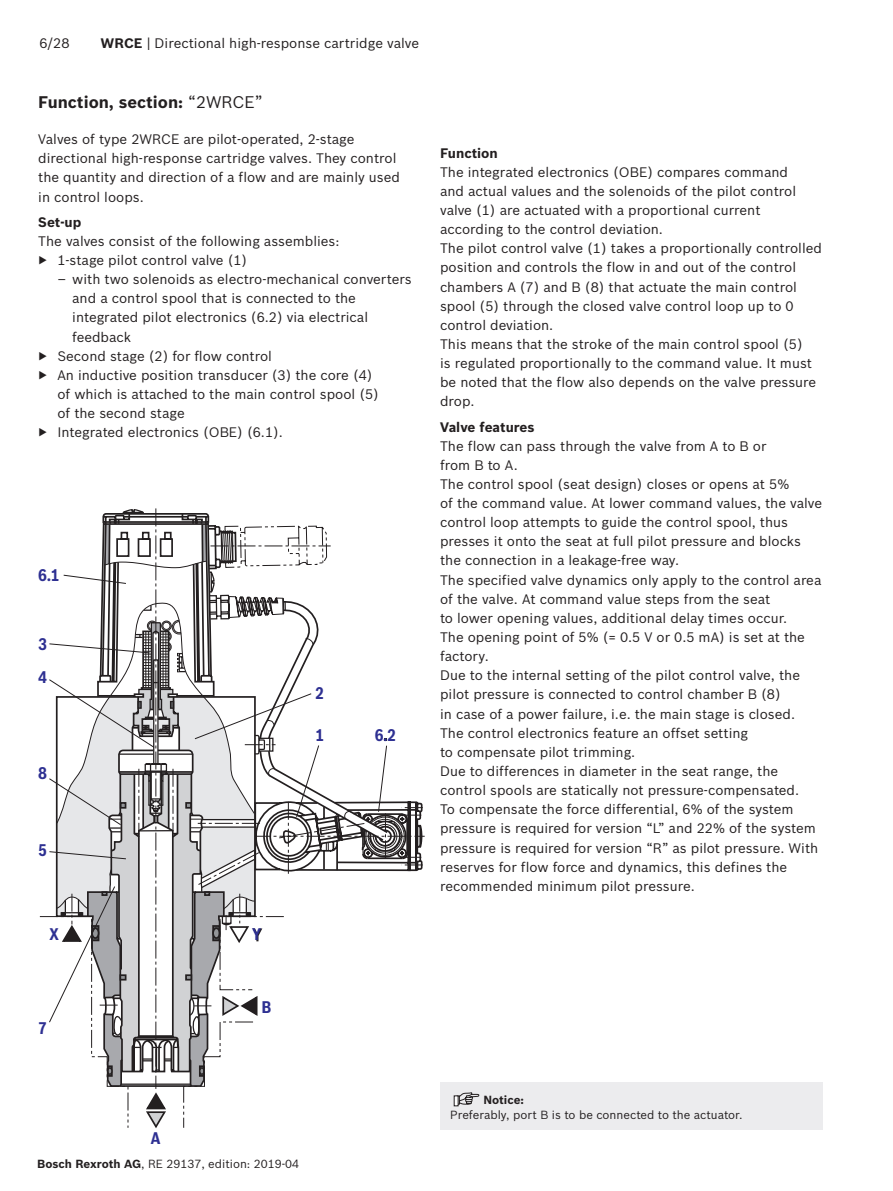
<style>
.page{position:relative;width:893px;height:1191px;background:#fff}
.page>*{position:absolute;margin:0;border:0;box-sizing:border-box;transform-origin:0 0}
.t1{font:700 16.5px "Bosch Sans";color:#231f20}
.t2{font:700 16.5px "Bosch Sans Cond";color:#2e3092}
.t3{font:13.5px/19.2px "Bosch Sans";color:#231f20}
.t4{font:700 13.5px "Bosch Sans";color:#231f20}
.t5{font:11.55px "Bosch Sans";color:#231f20}
.t6{font:700 11.55px "Bosch Sans";color:#231f20}
.s1{font-weight:700}
.s2{font-weight:400}
</style>
<div class="page">
<svg style="left:39px;top:508px;width:386px;height:620px"></svg>
<div style="left:440px;top:1082px;width:383px;height:47px;background:#ececee"></div>
<svg style="left:458px;top:1092px;width:21px;height:12px"></svg>
<p class="t3" style="left:39px;top:33px;width:32px">6/28</p>
<p class="t3" style="left:101px;top:33px;width:320px"><span class="s1">WRCE</span> | Directional high-response cartridge valve</p>
<p class="t1" style="left:38px;top:90px;width:226px">Function, section: <span class="s2">“2WRCE”</span></p>
<p class="t3" style="left:38px;top:129px;width:363px">Valves of type 2WRCE are pilot-operated, 2-stage directional high-response cartridge valves. They control the quantity and direction of a flow and are mainly used in control loops.</p>
<p class="t4" style="left:38px;top:212px;width:44px">Set-up</p>
<p class="t3" style="left:38px;top:230px;width:303px">The valves consist of the following assemblies: ▶ 1-stage pilot control valve (1)</p>
<p class="t3" style="left:58px;top:269px;width:355px">– with two solenoids as electro-mechanical converters</p>
<p class="t3" style="left:72px;top:288px;width:285px">and a control spool that is connected to the</p>
<p class="t3" style="left:72px;top:307px;width:297px">integrated pilot electronics (6.2) via electrical</p>
<p class="t3" style="left:72px;top:326px;width:60px">feedback</p>
<p class="t3" style="left:38px;top:345px;width:235px">▶ Second stage (2) for flow control</p>
<p class="t3" style="left:38px;top:364px;width:336px">▶ An inductive position transducer (3) the core (4)</p>
<p class="t3" style="left:57px;top:383px;width:323px">of which is attached to the main control spool (5)</p>
<p class="t3" style="left:57px;top:403px;width:129px">of the second stage</p>
<p class="t3" style="left:38px;top:422px;width:246px">▶ Integrated electronics (OBE) (6.1).</p>
<p class="t2" style="left:38px;top:562px;width:23px">6.1</p>
<p class="t2" style="left:38px;top:631px;width:10px">3</p>
<p class="t2" style="left:38px;top:664px;width:10px">4</p>
<p class="t2" style="left:38px;top:760px;width:10px">8</p>
<p class="t2" style="left:38px;top:838px;width:10px">5</p>
<p class="t2" style="left:49px;top:922px;width:11px">X</p>
<p class="t2" style="left:252px;top:922px;width:11px">Y</p>
<p class="t2" style="left:315px;top:680px;width:10px">2</p>
<p class="t2" style="left:315px;top:722px;width:10px">1</p>
<p class="t2" style="left:375px;top:722px;width:23px">6.2</p>
<p class="t4" style="left:440px;top:142px;width:59px">Function</p>
<p class="t3" style="left:440px;top:161px;width:383px">The integrated electronics (OBE) compares command<br>and actual values and the solenoids of the pilot control valve (1) are actuated with a proportional current according to the control deviation.<br>The pilot control valve (1) takes a proportionally controlled position and controls the flow in and out of the control chambers A (7) and B (8) that actuate the main control spool (5) through the closed valve control loop up to 0 control deviation.<br>This means that the stroke of the main control spool (5)<br>is regulated proportionally to the command value. It must be noted that the flow also depends on the valve pressure drop.</p>
<p class="t4" style="left:440px;top:416px;width:96px">Valve features</p>
<p class="t3" style="left:440px;top:435px;width:383px">The flow can pass through the valve from A to B or<br>from B to A.<br>The control spool (seat design) closes or opens at 5%<br>of the command value. At lower command values, the valve control loop attempts to guide the control spool, thus presses it onto the seat at full pilot pressure and blocks the connection in a leakage-free way.<br>The specified valve dynamics only apply to the control area of the valve. At command value steps from the seat<br>to lower opening values, additional delay times occur.<br>The opening point of 5% (= 0.5 V or 0.5 mA) is set at the factory.<br>Due to the internal setting of the pilot control valve, the pilot pressure is connected to control chamber B (8)<br>in case of a power failure, i.e. the main stage is closed.<br>The control electronics feature an offset setting<br>to compensate pilot trimming.<br>Due to differences in diameter in the seat range, the control spools are statically not pressure-compensated.<br>To compensate the force differential, 6% of the system pressure is required for version “L” and 22% of the system pressure is required for version “R” as pilot pressure. With reserves for flow force and dynamics, this defines the recommended minimum pilot pressure.</p>
<p class="t2" style="left:38px;top:1015px;width:10px">7</p>
<p class="t2" style="left:262px;top:994px;width:11px">B</p>
<p class="t2" style="left:151px;top:1125px;width:11px">A</p>
<p class="t5" style="left:37px;top:1154px;width:263px"><span class="s1">Bosch Rexroth AG</span>, RE 29137, edition: 2019-04</p>
<p class="t6" style="left:483px;top:1090px;width:42px">Notice:</p>
<p class="t5" style="left:450px;top:1106px;width:294px">Preferably, port B is to be connected to the actuator.</p>
</div>
